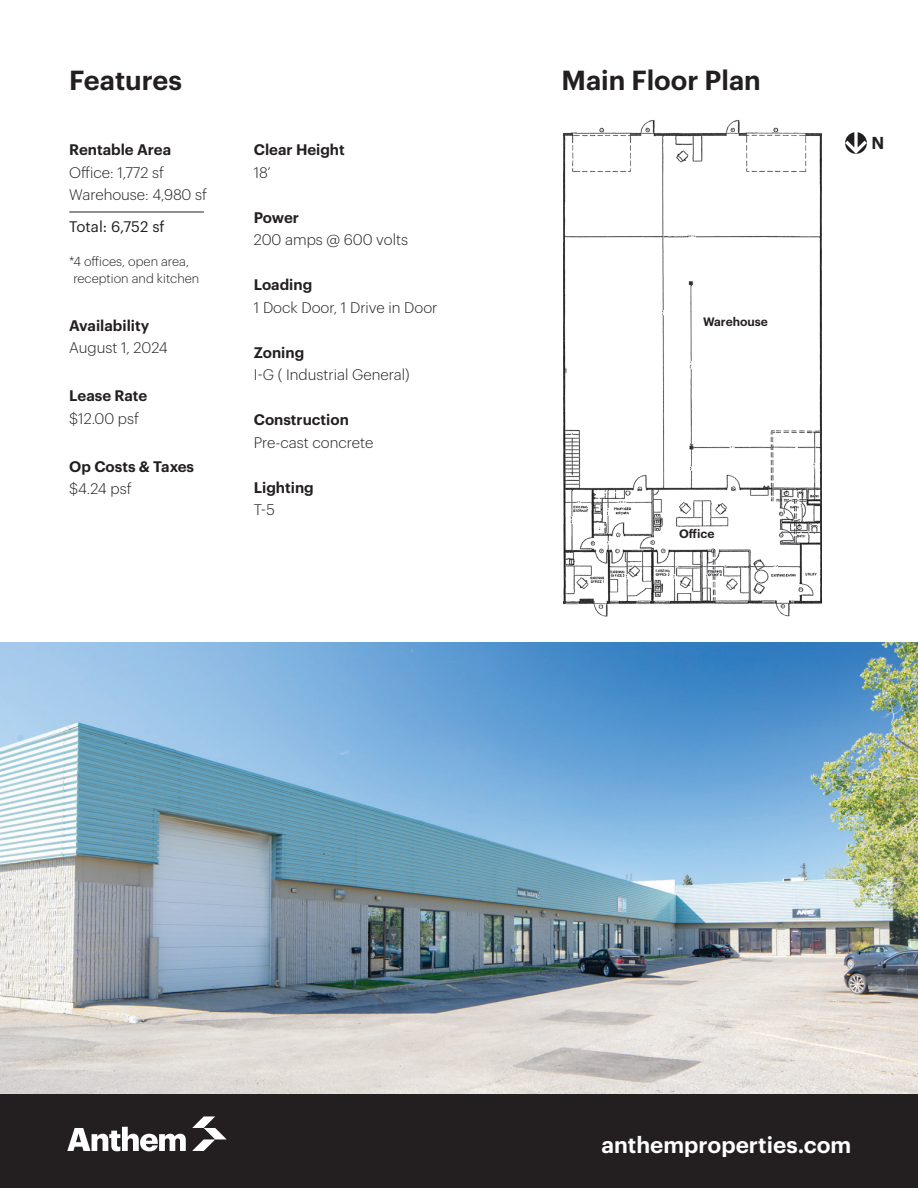
<style>
.page{position:relative;width:918px;height:1188px;background:#fff}
.page>*{position:absolute;margin:0;border:0;box-sizing:border-box;transform-origin:0 0}
.t1{font:600 27px "Graphik";color:#231f20}
.t2{font:600 22.5px "Graphik";color:#fff}
.t3{font:600 16.95px "Graphik";color:#231f20}
.t4{font:300 15px "Graphik";color:#231f20}
.t5{font:600 15px "Graphik";color:#231f20}
.t6{font:15px "Graphik";color:#231f20}
.t7{font:300 12.75px "Graphik";color:#231f20}
.t8{font:600 12px "Graphik";color:#231f20}
</style>
<div class="page">
<img style="left:563px;top:119px;width:259px;height:498px">
<div style="left:0;top:1092px;width:918px;height:96px;background:#231f20"></div>
<img style="left:0;top:643px;width:918px;height:451px">
<hr style="left:69px;top:212px;width:135px;height:1px;background:#231f20">
<svg style="left:845px;top:132px;width:22px;height:22px"></svg>
<svg style="left:192px;top:1116px;width:35px;height:35px"></svg>
<svg style="left:67px;top:1127px;width:119px;height:24px"></svg>
<div style="left:674px;top:527px;width:46px;height:13px;background:#fff"></div>
<div style="left:698px;top:311px;width:76px;height:20px;background:#fff"></div>
<p class="t1" style="left:69px;top:59px;width:114px">Features</p>
<p class="t1" style="left:562px;top:59px;width:201px">Main Floor Plan</p>
<p class="t5" style="left:69px;top:138px;width:104px">Rentable Area</p>
<p class="t4" style="left:69px;top:162px;width:97px">Office: 1,772 sf</p>
<p class="t4" style="left:69px;top:184px;width:139px">Warehouse: 4,980 sf</p>
<p class="t6" style="left:69px;top:215px;width:97px">Total: 6,752 sf</p>
<p class="t7" style="left:69px;top:252px;width:121px">*4 offices, open area,</p>
<p class="t7" style="left:73px;top:269px;width:127px">reception and kitchen</p>
<p class="t5" style="left:69px;top:314px;width:82px">Availability</p>
<p class="t4" style="left:69px;top:337px;width:100px">August 1, 2024</p>
<p class="t5" style="left:69px;top:384px;width:80px">Lease Rate</p>
<p class="t4" style="left:69px;top:408px;width:71px">$12.00 psf</p>
<p class="t5" style="left:69px;top:455px;width:126px">Op Costs &amp; Taxes</p>
<p class="t4" style="left:69px;top:478px;width:64px">$4.24 psf</p>
<p class="t5" style="left:254px;top:138px;width:93px">Clear Height</p>
<p class="t4" style="left:254px;top:162px;width:19px">18’</p>
<p class="t5" style="left:254px;top:206px;width:47px">Power</p>
<p class="t4" style="left:254px;top:229px;width:156px">200 amps @ 600 volts</p>
<p class="t5" style="left:254px;top:273px;width:60px">Loading</p>
<p class="t4" style="left:254px;top:297px;width:185px">1 Dock Door, 1 Drive in Door</p>
<p class="t5" style="left:254px;top:341px;width:52px">Zoning</p>
<p class="t4" style="left:254px;top:364px;width:157px">I-G ( Industrial General)</p>
<p class="t5" style="left:254px;top:408px;width:97px">Construction</p>
<p class="t4" style="left:254px;top:432px;width:121px">Pre-cast concrete</p>
<p class="t5" style="left:254px;top:476px;width:62px">Lighting</p>
<p class="t4" style="left:254px;top:499px;width:22px">T-5</p>
<p class="t8" style="left:703px;top:312px;width:66px">Warehouse</p>
<p class="t8" style="left:679px;top:525px;width:37px">Office</p>
<p class="t3" style="left:871px;top:130px;width:14px">N</p>
<p class="t2" style="left:601px;top:1127px;width:251px">anthemproperties.com</p>
</div>
